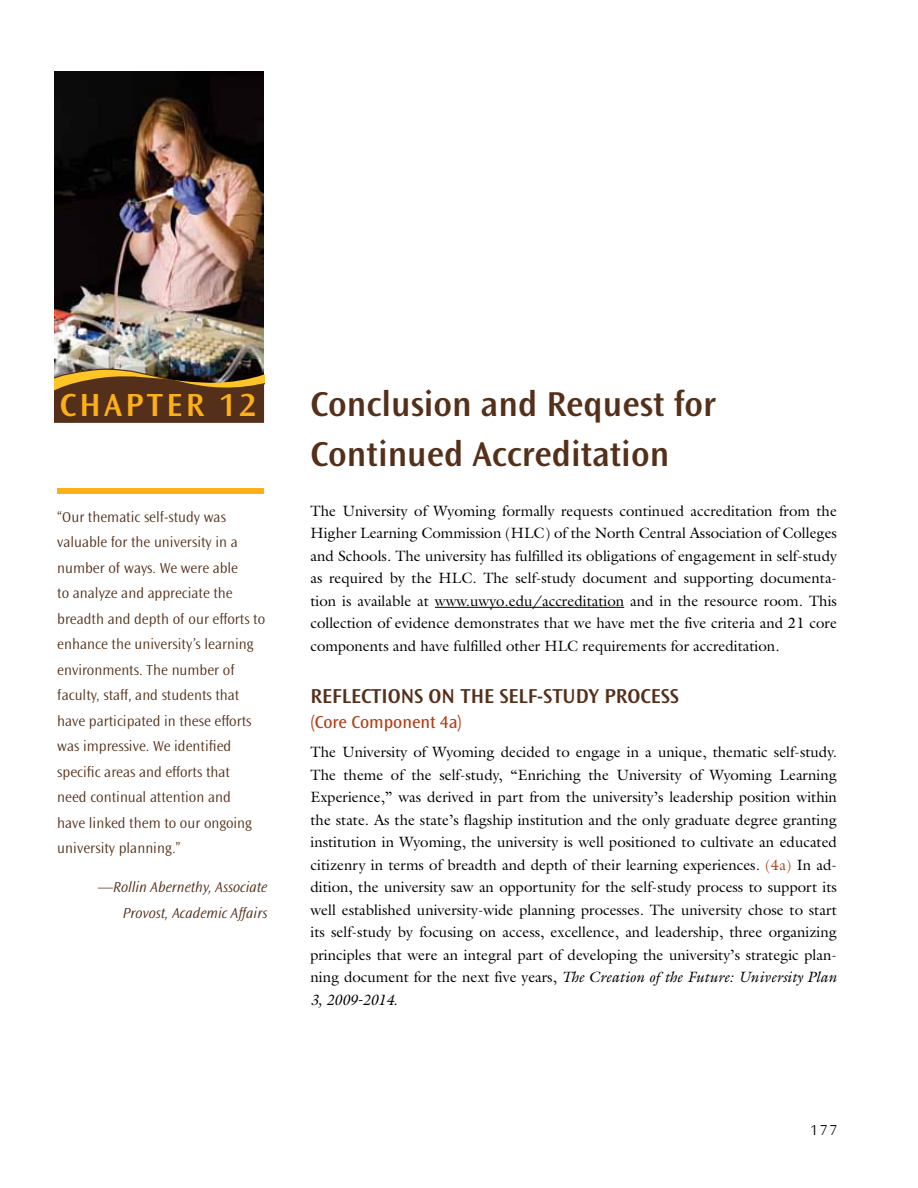
<style>
.page{position:relative;width:918px;height:1188px;background:#fff}
.page>*{position:absolute;margin:0;border:0;box-sizing:border-box;transform-origin:0 0}
.t1{font:600 36px/49.9px "Ocean Sans MT Std";color:#54301a}
.t2{font:600 33.3px "Ocean Sans MT Std";letter-spacing:.1em;color:#fcaf17}
.t3{font:600 21px "Ocean Sans MT Std";color:#54301a}
.t4{font:18px "Ocean Sans MT Std";color:#b33d15}
.t5{font:15px/22.5px "Galliard";color:#000;text-align:justify}
.t6{font:300 15px/25.5px "Ocean Sans MT Std";color:#54301a}
.t7{font:italic 300 15px/25.5px "Ocean Sans MT Std";color:#54301a;text-align:right}
.t8{font:300 15px "Ocean Sans MT Std";color:#000}
.s1{color:#b33d15}
.s2{font-style:italic}
</style>
<div class="page">
<img style="left:55px;top:71px;width:209px;height:295px">
<hr style="left:435px;top:607px;width:189px;height:1px;background:#000">
<svg style="left:54px;top:366px;width:210px;height:57px;background:#614122"></svg>
<div style="left:57px;top:488px;width:207px;height:5px;background:#fcaf17"></div>
<h2 class="t2" style="left:60px;top:386px;width:198px">chapter 12</h2>
<h1 class="t1" style="left:310px;top:379px;width:407px">Conclusion and Request for<br>Continued Accreditation</h1>
<p class="t6" style="left:57px;top:504px;width:209px">“Our thematic self-study was valuable for the university in a number of ways. We were able<br>to analyze and appreciate the breadth and depth of our efforts to enhance the university’s learning environments. The number of faculty, staff, and students that have participated in these efforts was impressive. We identified specific areas and efforts that<br>need continual attention and<br>have linked them to our ongoing university planning.”</p>
<p class="t7" style="left:98px;top:875px;width:171px">—Rollin Abernethy, Associate<br>Provost, Academic Affairs</p>
<p class="t5" style="left:310px;top:499px;width:528px">The University of Wyoming formally requests continued accreditation from the Higher Learning Commission (HLC) of the North Central Association of Colleges and Schools. The university has fulfilled its obligations of engagement in self-study as required by the HLC. The self-study document and supporting documenta&shy;tion is available at www.uwyo.edu/accreditation and in the resource room. This collection of evidence demonstrates that we have met the five criteria and 21 core components and have fulfilled other HLC requirements for accreditation.</p>
<h3 class="t3" style="left:310px;top:684px;width:370px">Reflecti ons on the Self-study Process</h3>
<p class="t4" style="left:310px;top:712px;width:153px">(Core Component 4a)</p>
<p class="t5" style="left:310px;top:741px;width:528px">The University of Wyoming decided to engage in a unique, thematic self-study.<br>The theme of the self-study, “Enriching the University of Wyoming Learning Experience,” was derived in part from the university’s leadership position within the state. As the state’s flagship institution and the only graduate degree granting institution in Wyoming, the university is well positioned to cultivate an educated citizenry in terms of breadth and depth of their learning experiences. <span class="s1">(4a)</span> In ad&shy;dition, the university saw an opportunity for the self-study process to support its well established university-wide planning processes. The university chose to start its self-study by focusing on access, excellence, and leadership, three organizing principles that were an integral part of developing the university’s strategic plan&shy;ning document for the next five years, <span class="s2">The Creation of the Future: University Plan 3, 2009-2014</span>.</p>
<p class="t8" style="left:811px;top:1121px;width:28px">177</p>
</div>
